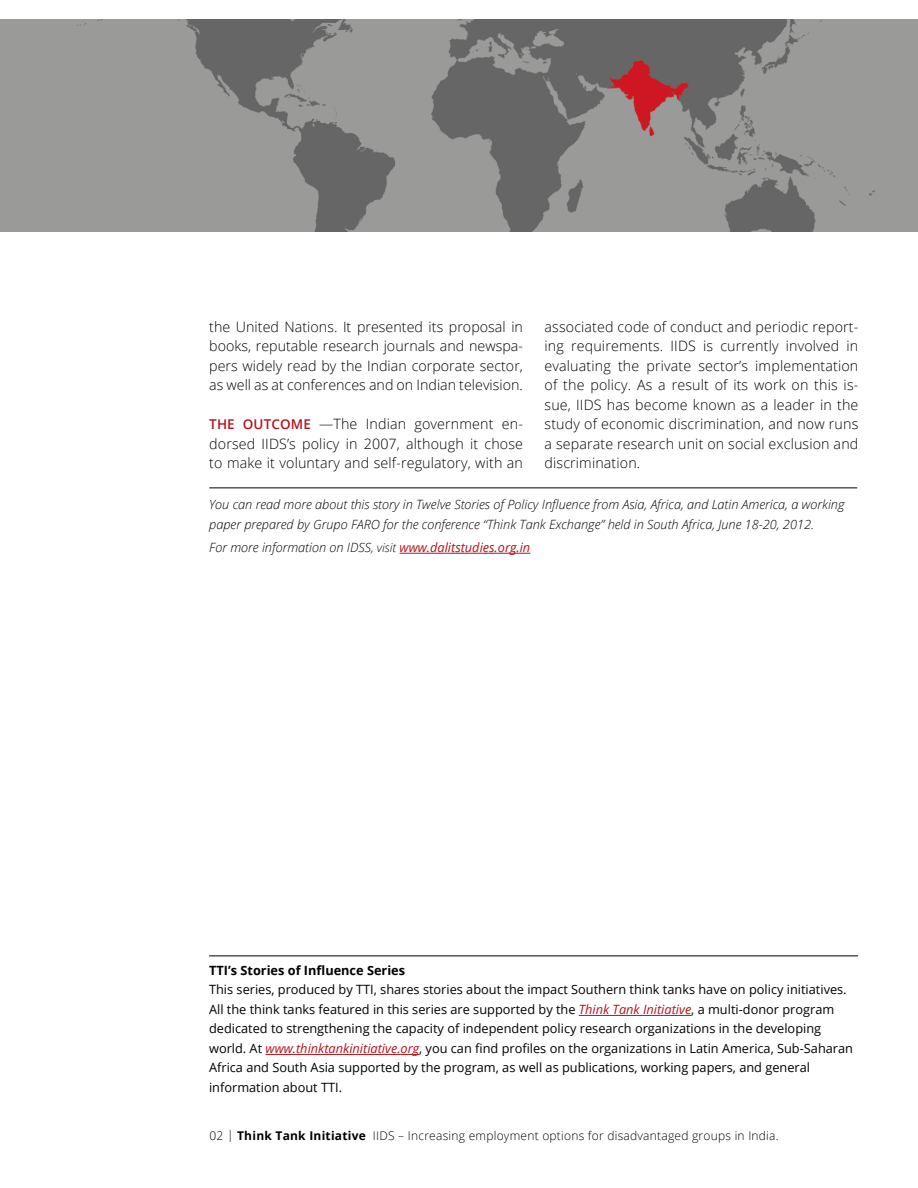
<style>
.page{position:relative;width:918px;height:1188px;background:#fff}
.page>*{position:absolute;margin:0;border:0;box-sizing:border-box;transform-origin:0 0}
.t1{font:300 14.25px/19.5px "Open Sans";letter-spacing:.01em;color:#000;text-align:justify}
.t2{font:12.75px/19.5px "Open Sans";color:#000}
.t3{font:italic 300 12.75px/19.5px "Open Sans";color:#000}
.t4{font:700 12.75px "Open Sans";color:#000}
.t5{font:300 12px "Open Sans";letter-spacing:.02em;color:#000}
.s1{font-weight:600;font-size:13.5px;color:#b5121b}
.s2{font-size:12px}
.s3{font-weight:400;color:#b5121b}
.s4{font-style:italic;color:#b5121b}
.s5{font-weight:700}
</style>
<div class="page">
<hr style="left:400px;top:553px;width:130px;height:1px;background:#b5121b">
<hr style="left:209px;top:488px;width:648px;height:1px;background:#000">
<hr style="left:579px;top:1015px;width:112px;height:1px;background:#b5121b">
<hr style="left:266px;top:1054px;width:153px;height:1px;background:#b5121b">
<hr style="left:209px;top:956px;width:649px;height:1px;background:#000">
<img style="left:0;top:19px;width:918px;height:212px">
<p class="t1" style="left:209px;top:316px;width:315px">the United Nations. It presented its proposal in books, reputable research journals and newspa&shy;pers widely read by the Indian corporate sector, as well as at conferences and on Indian television.</p>
<p class="t1" style="left:209px;top:414px;width:315px"><span class="s1">THE OUTCOME</span> —The Indian government en&shy;dorsed IIDS’s policy in 2007, although it chose to make it voluntary and self-regulatory, with an</p>
<p class="t1" style="left:545px;top:316px;width:315px">associated code of conduct and periodic report&shy;ing requirements. IIDS is currently involved in evaluating the private sector’s implementation of the policy. As a result of its work on this is&shy;sue, IIDS has become known as a leader in the study of economic discrimination, and now runs a separate research unit on social exclusion and discrimination.</p>
<p class="t3" style="left:209px;top:494px;width:637px">You can read more about this story in Twelve Stories of Policy Influence from Asia, Africa, and Latin America, a working paper prepared by Grupo FARO for the conference “Think Tank Exchange” held in South Africa, June 18-20, 2012.</p>
<p class="t3" style="left:209px;top:537px;width:323px">For more information on IDSS<span class="s2">, visit</span> <span class="s3">www.dalitstudies.org.in</span></p>
<p class="t4" style="left:209px;top:961px;width:198px">TTI’s Stories of Influence Series</p>
<p class="t2" style="left:209px;top:980px;width:645px">This series, produced by TTI, shares stories about the impact Southern think tanks have on policy initiatives.<br>All the think tanks featured in this series are supported by the <span class="s4">Think Tank Initiative</span>, a multi-donor program dedicated to strengthening the capacity of independent policy research organizations in the developing world. At <span class="s4">www.thinktankinitiative.org</span>, you can find profiles on the organizations in Latin America, Sub-Saharan Africa and South Asia supported by the program, as well as publications, working papers, and general information about TTI.</p>
<p class="t5" style="left:210px;top:1128px;width:571px">02 | <span class="s5">Think Tank Initiative</span> IIDS – Increasing employment options for disadvantaged groups in India.</p>
</div>
